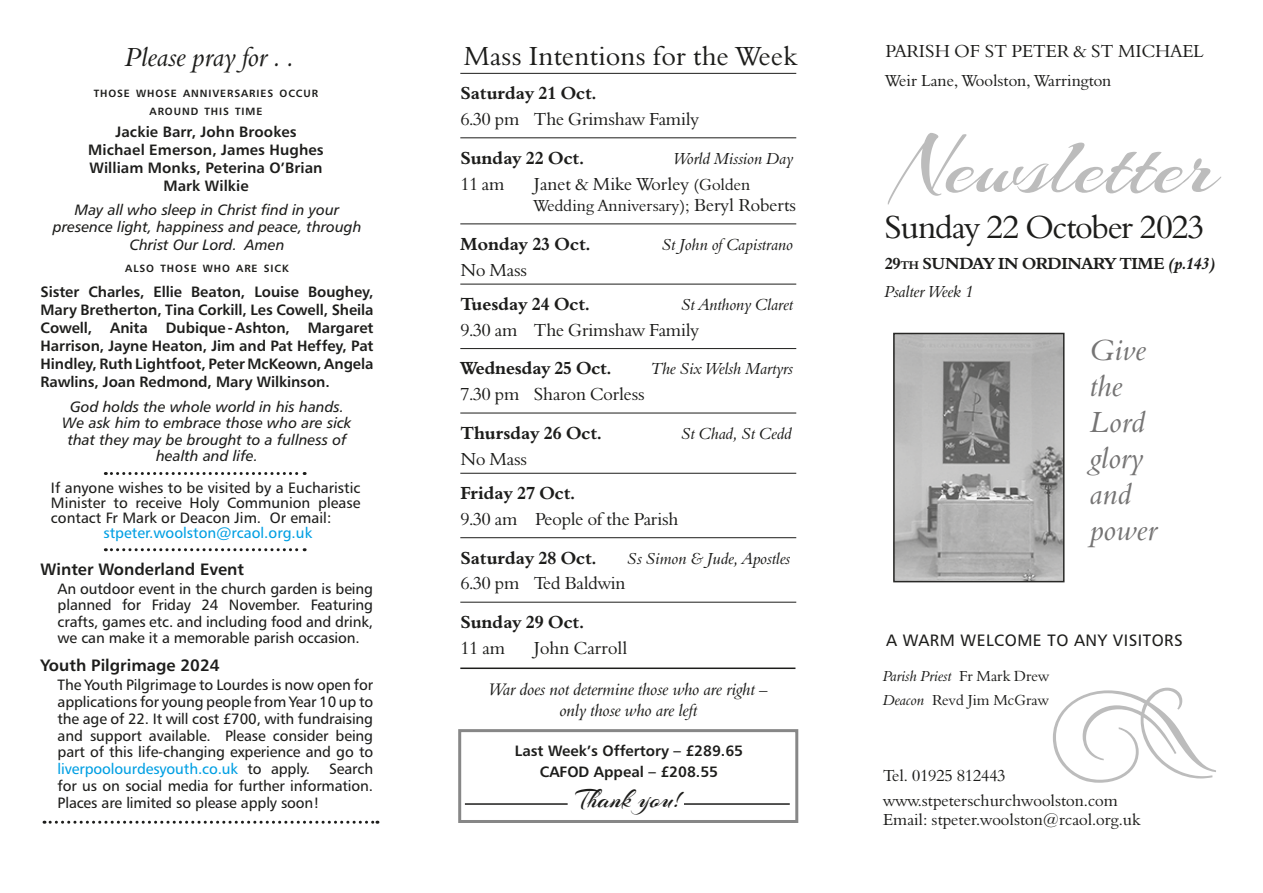
<style>
.page{position:relative;width:1263px;height:893px;background:#fff}
.page>*{position:absolute;margin:0;border:0;box-sizing:border-box;transform-origin:0 0}
.t1{font:142.5px "Type Embellishments One Let Plain";color:#bcbcbc}
.t2{font:88.5px "Arizonia";color:#bcbcbc}
.t3{font:33px "Aldine 401 BT Roman A";letter-spacing:-.025em;color:#1d1d1b}
.t4{font:30px/36px "Aldine 401 BT Italic A";letter-spacing:.01em;color:#757474}
.t5{font:27px "Aldine 401 BT Roman A";letter-spacing:.01em;color:#1d1d1b}
.t6{font:27px "Aldine 401 BT Italic A";color:#1d1d1b}
.t7{font:27px "Arizonia";color:#1d1d1b}
.t8{font:18px "Aldine 401 BT Roman A";letter-spacing:-.01em;color:#1d1d1b}
.t9{font:18px "Aldine 401 BT Bold A";color:#1d1d1b}
.t10{font:17.25px/21px "Aldine 401 BT Italic A";color:#1d1d1b;text-align:center}
.t11{font:16.5px/24px "Aldine 401 BT Roman A";color:#1d1d1b}
.t12{font:16.5px "Aldine 401 BT Italic A";color:#1d1d1b}
.t13{font:16.5px "Humanist 777 BT Bold B";color:#1d1d1b}
.t14{font:16.5px "Aldine 401 BT Bold A";letter-spacing:-.02em;color:#1d1d1b}
.t15{font:16.5px "Humanist 777 BT Roman B";letter-spacing:.03em;color:#1d1d1b}
.t16{font:15px/16.8px "Humanist 777 BT Roman B";letter-spacing:-.01em;color:#1d1d1b;text-align:justify}
.t17{font:15px/18px "Humanist 777 BT Bold B";color:#1d1d1b;text-align:center}
.t18{font:15px/16.5px "Humanist 777 BT Italic B";color:#1d1d1b;text-align:center}
.t19{font:15px "Humanist 777 BT Roman B";color:#009fe3}
.t20{font:15px "Aldine 401 BT Italic A";color:#1d1d1b}
.t21{font:15px "Aldine 401 BT Roman A";color:#1d1d1b}
.t22{font:10.5px/18px "Humanist 777 BT Bold B";letter-spacing:.085em;color:#1d1d1b;text-align:center}
.s1{color:#009fe3}
.s2{font-size:16.5px}
.s3{font-size:18px}
.s4{color:#fff}
.s5{font-size:11.55px}
.s6{font-family:"Aldine 401 BT Bold Italic A"}
.s7{font-family:"Aldine 401 BT Roman A"}
.s8{font-family:"Aldine 401 BT Italic A"}
</style>
<div class="page">
<hr style="left:460px;top:73px;width:336px;height:1px;background:#1d1d1b">
<hr style="left:460px;top:137px;width:336px;height:1px;background:#1d1d1b">
<hr style="left:460px;top:223px;width:336px;height:1px;background:#1d1d1b">
<hr style="left:460px;top:284px;width:336px;height:1px;background:#1d1d1b">
<hr style="left:460px;top:348px;width:336px;height:1px;background:#1d1d1b">
<hr style="left:460px;top:413px;width:336px;height:1px;background:#1d1d1b">
<hr style="left:460px;top:473px;width:336px;height:1px;background:#1d1d1b">
<hr style="left:460px;top:537px;width:336px;height:1px;background:#1d1d1b">
<hr style="left:460px;top:602px;width:336px;height:1px;background:#1d1d1b">
<svg style="left:672px;top:137px;width:125px;height:2px"></svg>
<svg style="left:658px;top:223px;width:139px;height:62px"></svg>
<svg style="left:649px;top:348px;width:148px;height:66px"></svg>
<svg style="left:624px;top:537px;width:173px;height:2px"></svg>
<hr style="left:460px;top:667px;width:335px;height:2px;background:#1d1d1b">
<svg style="left:105px;top:472px;width:200px;height:3px"></svg>
<img style="left:896px;top:336px;width:165px;height:243px">
<div style="left:893px;top:333px;width:171px;height:249px;border:2px solid #1d1d1b"></div>
<svg style="left:44px;top:821px;width:334px;height:3px"></svg>
<div style="left:458px;top:729px;width:340px;height:94px;border:3px solid #878787"></div>
<hr style="left:465px;top:803px;width:325px;height:2px;background:#1d1d1b">
<div style="left:568px;top:800px;width:116px;height:6px;background:#fff"></div>
<svg style="left:105px;top:548px;width:200px;height:3px"></svg>
<h3 class="t6" style="left:125px;top:41px;width:171px">Please pray for . .</h3>
<p class="t22" style="left:94px;top:84px;width:226px">THOSE WHOSE ANNIVERSARIES OCCUR<br>AROUND THIS TIME</p>
<p class="t17" style="left:88px;top:123px;width:237px">Jackie Barr, John Brookes<br>Michael Emerson, James Hughes<br>William Monks, Peterina O’Brian<br>Mark Wilkie</p>
<p class="t18" style="left:53px;top:202px;width:310px">May all who sleep in Christ find in your presence light, happiness and peace, through</p>
<p class="t18" style="left:130px;top:236px;width:156px">Christ Our Lord. Amen</p>
<p class="t22" style="left:125px;top:259px;width:165px">ALSO THOSE WHO ARE SICK</p>
<p class="t17" style="left:41px;top:282px;width:334px;text-align:justify">Sister Charles, Ellie Beaton, Louise Boughey, Mary Bretherton, Tina Corkill, Les Cowell, Sheila Cowell, Anita Dubique -Ashton, Margaret Harrison, Jayne Heaton, Jim and Pat Heffey, Pat Hindley, Ruth Lightfoot, Peter McKeown, Angela Rawlins, Joan Redmond, Mary Wilkinson.</p>
<p class="t18" style="left:62px;top:398px;width:291px">God holds the whole world in his hands.<br>We ask him to embrace those who are sick that they may be brought to a fullness of health and life.</p>
<p class="t16" style="left:51px;top:480px;width:311px;line-height:15px">If anyone wishes to be visited by a Eucharistic Minister to receive Holy Communion please contact Fr Mark or Deacon Jim. Or email:</p>
<p class="t19" style="left:103px;top:524px;width:210px">stpeter.woolston@rcaol.org.uk</p>
<p class="t13" style="left:41px;top:559px;width:205px">Winter Wonderland Event</p>
<p class="t16" style="left:58px;top:580px;width:317px">An outdoor event in the church garden is being planned for Friday 24 November. Featuring crafts, games etc. and including food and drink, we can make it a memorable parish occasion.</p>
<p class="t13" style="left:41px;top:655px;width:180px">Youth Pilgrimage 2024</p>
<p class="t16" style="left:58px;top:676px;width:317px">The Youth Pilgrimage to Lourdes is now open for applications for young people from Year 10 up to the age of 22. It will cost £700, with fundraising and support available. Please consider being part of this life-changing experience and go to <span class="s1">liverpoolourdesyouth.co.uk</span> to apply.</p>
<p class="t16" style="left:58px;top:760px;width:317px;text-indent:272px">Search for us on social media for further information.<br>Places are limited so please apply soon!</p>
<h3 class="t5" style="left:464px;top:40px;width:335px">Mass Intentions for the Week</h3>
<p class="t9" style="left:460px;top:82px;width:138px">Saturday 21 Oct.</p>
<p class="t8" style="left:460px;top:108px;width:240px">6.30 pm The Grimshaw Family</p>
<p class="t9" style="left:460px;top:146px;width:125px">Sunday 22 Oct.</p>
<p class="t12" style="left:674px;top:148px;width:121px">World Mission Day</p>
<p class="t8" style="left:460px;top:172px;width:46px">11 am</p>
<p class="t8" style="left:534px;top:172px;width:218px">Janet &amp; Mike Worley <span class="s2">(Golden</span></p>
<p class="t11" style="left:534px;top:193px;width:264px">Wedding Anniversary); <span class="s3">Beryl Roberts</span></p>
<p class="t9" style="left:460px;top:233px;width:131px">Monday 23 Oct.</p>
<p class="t12" style="left:662px;top:234px;width:133px">St John of Capistrano</p>
<p class="t8" style="left:460px;top:259px;width:68px">No Mass</p>
<p class="t9" style="left:460px;top:293px;width:131px">Tuesday 24 Oct.</p>
<p class="t12" style="left:681px;top:294px;width:113px">St Anthony Claret</p>
<p class="t8" style="left:460px;top:319px;width:240px">9.30 am The Grimshaw Family</p>
<p class="t9" style="left:460px;top:357px;width:152px">Wednesday 25 Oct.</p>
<p class="t12" style="left:652px;top:359px;width:143px">The Six Welsh Martyrs</p>
<p class="t8" style="left:460px;top:383px;width:186px">7.30 pm Sharon Corless</p>
<p class="t9" style="left:460px;top:422px;width:143px">Thursday 26 Oct.</p>
<p class="t12" style="left:681px;top:423px;width:116px">St Chad, St Cedd<span class="s4">t</span></p>
<p class="t8" style="left:460px;top:448px;width:68px">No Mass</p>
<p class="t9" style="left:460px;top:482px;width:116px">Friday 27 Oct.</p>
<p class="t8" style="left:460px;top:508px;width:220px">9.30 am People of the Parish</p>
<p class="t9" style="left:460px;top:546px;width:138px">Saturday 28 Oct.</p>
<p class="t12" style="left:628px;top:548px;width:169px">Ss Simon &amp; Jude, Apostles<span class="s4">t</span></p>
<p class="t8" style="left:460px;top:572px;width:167px">6.30 pm Ted Baldwin</p>
<p class="t9" style="left:460px;top:611px;width:125px">Sunday 29 Oct.</p>
<p class="t8" style="left:460px;top:637px;width:46px">11 am</p>
<p class="t8" style="left:534px;top:637px;width:95px">John Carroll</p>
<p class="t10" style="left:489px;top:678px;width:280px">War does not determine those who are right – only those who are left</p>
<p class="t17" style="left:515px;top:740px;width:230px;line-height:20.7px">Last Week’s Offertory – £289.65<br>CAFOD Appeal – £208.55</p>
<h3 class="t7" style="left:576px;top:779px;width:106px">Thank you!</h3>
<p class="t8" style="left:885px;top:40px;width:320px">PARISH OF ST PETER &amp; ST MICHAEL</p>
<p class="t11" style="left:885px;top:68px;width:227px">Weir Lane, Woolston, Warrington</p>
<h2 class="t2" style="left:894px;top:102px;width:324px">Newsletter</h2>
<h3 class="t3" style="left:884px;top:207px;width:321px">Sunday 22 October 2023</h3>
<p class="t14" style="left:885px;top:253px;width:334px">29<span class="s5">th</span> SUNDAY IN ORDINARY TIME <span class="s6">(p.143)</span></p>
<p class="t12" style="left:885px;top:282px;width:91px">Psalter Week 1</p>
<h3 class="t4" style="left:1091px;top:331px;width:68px">Give the<br>Lord glory and power</h3>
<p class="t15" style="left:886px;top:630px;width:298px">A WARM WELCOME TO ANY VISITORS</p>
<p class="t20" style="left:883px;top:667px;width:168px">Parish Priest <span class="s7">Fr Mark Drew</span></p>
<p class="t21" style="left:883px;top:691px;width:167px"><span class="s8">Deacon</span> Revd Jim McGraw</p>
<h1 class="t1" style="left:1046px;top:678px;width:178px">z</h1>
<p class="t11" style="left:883px;top:764px;width:236px">Tel. 01925 812443 www.stpeterschurchwoolston.com</p>
<p class="t11" style="left:883px;top:808px;width:258px">Email: stpeter.woolston@rcaol.org.uk</p>
</div>
